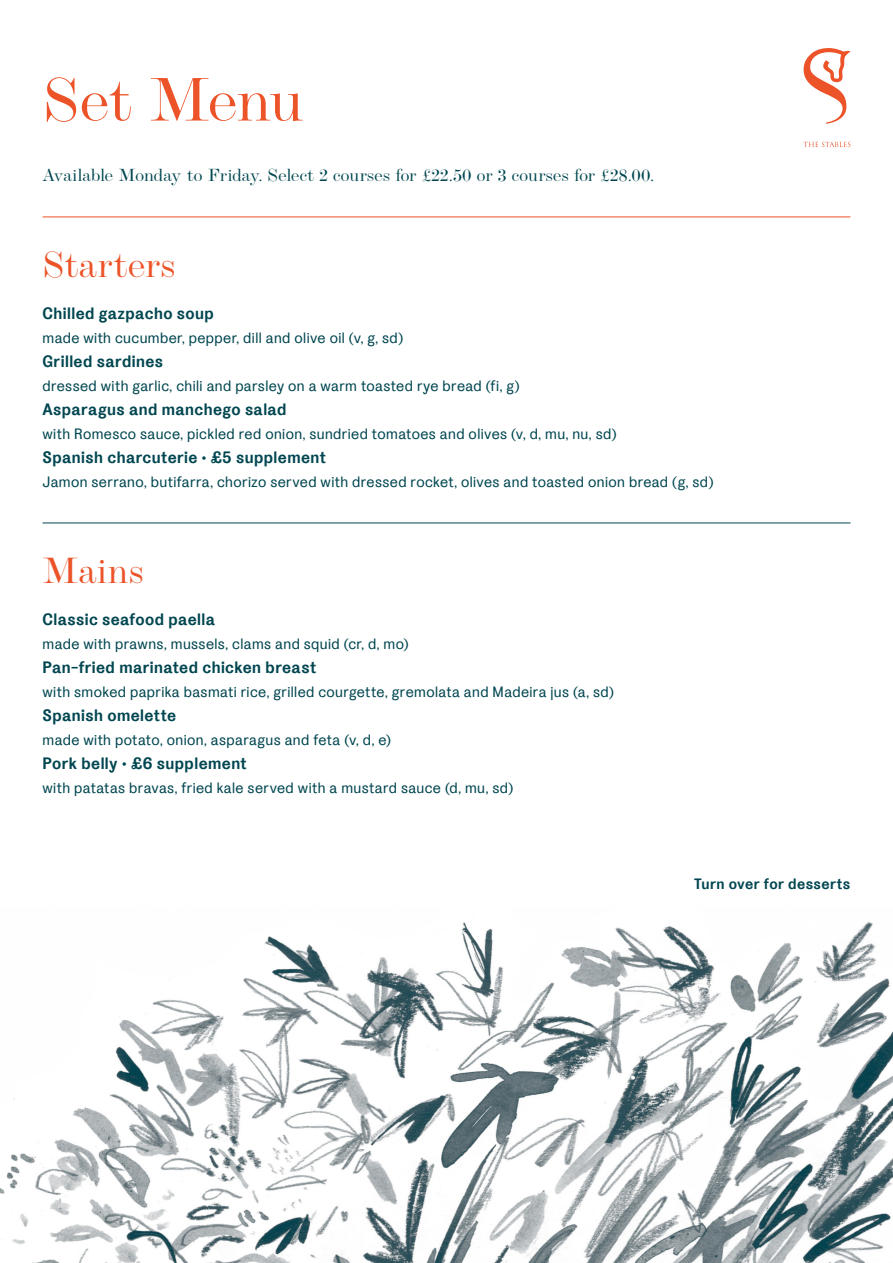
<style>
.page{position:relative;width:893px;height:1263px;background:#fff}
.page>*{position:absolute;margin:0;border:0;box-sizing:border-box;transform-origin:0 0}
.t1{font:63px "Modern MT Pro Display";letter-spacing:-.025em;color:#ec5328}
.t2{font:37.5px "Modern MT Pro Display";letter-spacing:.02em;color:#ec5328}
.t3{font:18px "Modern MT Pro Display";letter-spacing:.01em;color:#004650}
.t4{font:700 16.5px "La Fabrique";letter-spacing:.025em;color:#004650}
.t5{font:15px "La Fabrique";letter-spacing:.025em;color:#004650}
.t6{font:700 15px "La Fabrique";letter-spacing:.025em;color:#004650}
</style>
<div class="page">
<hr style="left:43px;top:217px;width:807px;height:1px;background:#ec5328">
<hr style="left:43px;top:523px;width:807px;height:1px;background:#004650">
<svg style="left:803px;top:142px;width:47px;height:5px"></svg>
<svg style="left:804px;top:48px;width:46px;height:76px"></svg>
<img style="left:0;top:921px;width:893px;height:342px">
<p class="t1" style="left:43px;top:61px;width:262px">Set Menu</p>
<p class="t3" style="left:43px;top:164px;width:613px">Available Monday to Friday. Select 2 courses for £22.50 or 3 courses for £28.00.</p>
<p class="t2" style="left:43px;top:241px;width:134px">Starters</p>
<p class="t4" style="left:43px;top:302px;width:173px">Chilled gazpacho soup</p>
<p class="t5" style="left:43px;top:328px;width:362px">made with cucumber, pepper, dill and olive oil (v, g, sd)</p>
<p class="t4" style="left:43px;top:350px;width:122px">Grilled sardines</p>
<p class="t5" style="left:43px;top:376px;width:479px">dressed with garlic, chili and parsley on a warm toasted rye bread (fi, g)</p>
<p class="t4" style="left:43px;top:398px;width:245px">Asparagus and manchego salad</p>
<p class="t5" style="left:43px;top:424px;width:576px">with Romesco sauce, pickled red onion, sundried tomatoes and olives (v, d, mu, nu, sd)</p>
<p class="t4" style="left:43px;top:446px;width:285px">Spanish charcuterie • £5 supplement</p>
<p class="t5" style="left:43px;top:472px;width:673px">Jamon serrano, butifarra, chorizo served with dressed rocket, olives and toasted onion bread (g, sd)</p>
<p class="t2" style="left:43px;top:547px;width:103px">Mains</p>
<p class="t4" style="left:43px;top:608px;width:174px">Classic seafood paella</p>
<p class="t5" style="left:43px;top:634px;width:368px">made with prawns, mussels, clams and squid (cr, d, mo)</p>
<p class="t4" style="left:43px;top:656px;width:275px">Pan-fried marinated chicken breast</p>
<p class="t5" style="left:43px;top:682px;width:573px">with smoked paprika basmati rice, grilled courgette, gremolata and Madeira jus (a, sd)</p>
<p class="t4" style="left:43px;top:704px;width:135px">Spanish omelette</p>
<p class="t5" style="left:43px;top:730px;width:350px">made with potato, onion, asparagus and feta (v, d, e)</p>
<p class="t4" style="left:43px;top:752px;width:206px">Pork belly • £6 supplement</p>
<p class="t5" style="left:43px;top:778px;width:472px">with patatas bravas, fried kale served with a mustard sauce (d, mu, sd)</p>
<p class="t6" style="left:694px;top:874px;width:158px">Turn over for desserts</p>
</div>
